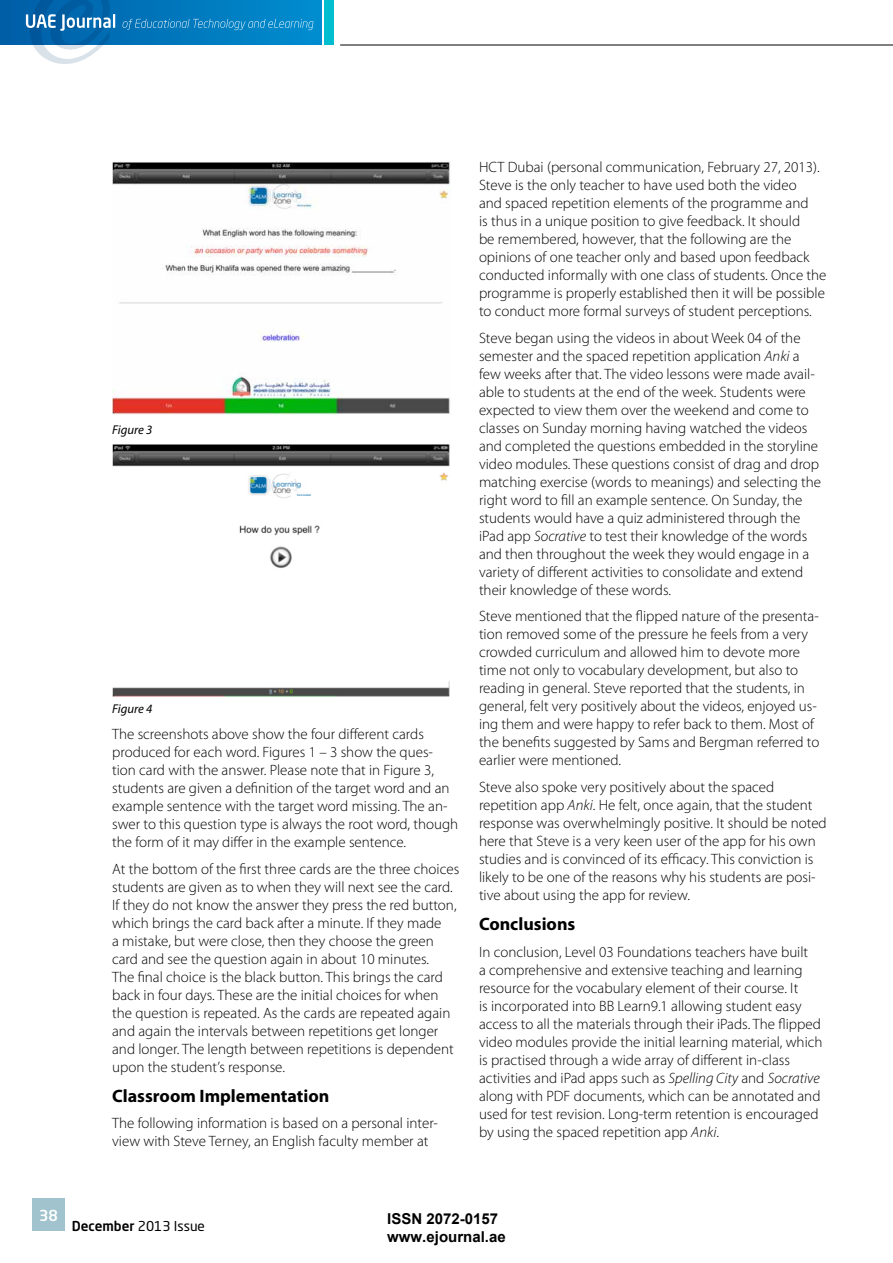
<style>
.page{position:relative;width:893px;height:1263px;background:#fff}
.page>*{position:absolute;margin:0;border:0;box-sizing:border-box;transform-origin:0 0}
.t1{font:700 18px "Myriad Pro";color:#000}
.t2{font:300 15px/18px "Myriad Pro";color:#000}
.t3{font:700 15px/18px "Arial";color:#000}
.t4{font:500 15px "Neo Sans Std";color:#fff}
.t5{font:13.5px "Neo Sans Std";color:#000}
.t6{font:italic 12.75px "Myriad Pro";color:#000}
.s1{font-style:italic}
.s2{font-weight:500}
</style>
<div class="page">
<img style="left:112px;top:161px;width:338px;height:253px">
<img style="left:112px;top:444px;width:338px;height:253px">
<svg style="left:0;top:0;width:321px;height:45px;background:#0079bd"></svg>
<div style="left:324px;top:0;width:10px;height:45px;background:#00bdcf"></div>
<svg style="left:26px;top:0;width:89px;height:64px"></svg>
<svg style="left:123px;top:19px;width:190px;height:11px;background:#208dc9"></svg>
<hr style="left:340px;top:45px;width:553px;height:1px;background:#000">
<div style="left:32px;top:1198px;width:33px;height:33px;background:#a0c3ce"></div>
<p class="t6" style="left:112px;top:422px;width:42px">Figure 3</p>
<p class="t6" style="left:112px;top:701px;width:42px">Figure 4</p>
<p class="t2" style="left:112px;top:725px;width:348px">The screenshots above show the four different cards produced for each word. Figures 1 – 3 show the ques&shy;tion card with the answer. Please note that in Figure 3, students are given a definition of the target word and an example sentence with the target word missing. The an&shy;swer to this question type is always the root word, though the form of it may differ in the example sentence.</p>
<p class="t2" style="left:112px;top:860px;width:349px">At the bottom of the first three cards are the three choices students are given as to when they will next see the card.<br>If they do not know the answer they press the red button, which brings the card back after a minute. If they made<br>a mistake, but were close, then they choose the green card and see the question again in about 10 minutes.<br>The final choice is the black button. This brings the card back in four days. These are the initial choices for when the question is repeated. As the cards are repeated again and again the intervals between repetitions get longer and longer. The length between repetitions is dependent upon the student’s response.</p>
<p class="t1" style="left:112px;top:1084px;width:219px">Classroom Implementation</p>
<p class="t2" style="left:112px;top:1114px;width:327px">The following information is based on a personal inter&shy;view with Steve Terney, an English faculty member at</p>
<p class="t2" style="left:479px;top:158px;width:349px">HCT Dubai (personal communication, February 27, 2013).<br>Steve is the only teacher to have used both the video<br>and spaced repetition elements of the programme and<br>is thus in a unique position to give feedback. It should<br>be remembered, however, that the following are the opinions of one teacher only and based upon feedback conducted informally with one class of students. Once the programme is properly established then it will be possible to conduct more formal surveys of student perceptions.</p>
<p class="t2" style="left:479px;top:329px;width:344px">Steve began using the videos in about Week 04 of the semester and the spaced repetition application <span class="s1">Anki</span> a few weeks after that. The video lessons were made avail&shy;able to students at the end of the week. Students were expected to view them over the weekend and come to classes on Sunday morning having watched the videos and completed the questions embedded in the storyline video modules. These questions consist of drag and drop matching exercise (words to meanings) and selecting the right word to fill an example sentence. On Sunday, the students would have a quiz administered through the iPad app <span class="s1">Socrative</span> to test their knowledge of the words and then throughout the week they would engage in a variety of different activities to consolidate and extend their knowledge of these words.</p>
<p class="t2" style="left:479px;top:607px;width:342px">Steve mentioned that the flipped nature of the presenta&shy;tion removed some of the pressure he feels from a very crowded curriculum and allowed him to devote more time not only to vocabulary development, but also to reading in general. Steve reported that the students, in general, felt very positively about the videos, enjoyed us&shy;ing them and were happy to refer back to them. Most of the benefits suggested by Sams and Bergman referred to earlier were mentioned.</p>
<p class="t2" style="left:479px;top:778px;width:349px">Steve also spoke very positively about the spaced repetition app <span class="s1">Anki</span>. He felt, once again, that the student response was overwhelmingly positive. It should be noted here that Steve is a very keen user of the app for his own studies and is convinced of its efficacy. This conviction is likely to be one of the reasons why his students are posi&shy;tive about using the app for review.</p>
<p class="t1" style="left:479px;top:912px;width:98px">Conclusions</p>
<p class="t2" style="left:479px;top:942px;width:345px">In conclusion, Level 03 Foundations teachers have built<br>a comprehensive and extensive teaching and learning resource for the vocabulary element of their course. It<br>is incorporated into BB Learn9.1 allowing student easy access to all the materials through their iPads. The flipped video modules provide the initial learning material, which is practised through a wide array of different in-class activities and iPad apps such as <span class="s1">Spelling City</span> and <span class="s1">Socrative </span>along with PDF documents, which can be annotated and used for test revision. Long-term retention is encouraged by using the spaced repetition app <span class="s1">Anki</span>.</p>
<p class="t4" style="left:39px;top:1206px;width:20px">38</p>
<p class="t5" style="left:72px;top:1218px;width:135px"><span class="s2">December</span> 2013 Issue</p>
<p class="t3" style="left:387px;top:1210px;width:120px">ISSN 2072-0157 www.ejournal.ae</p>
</div>
